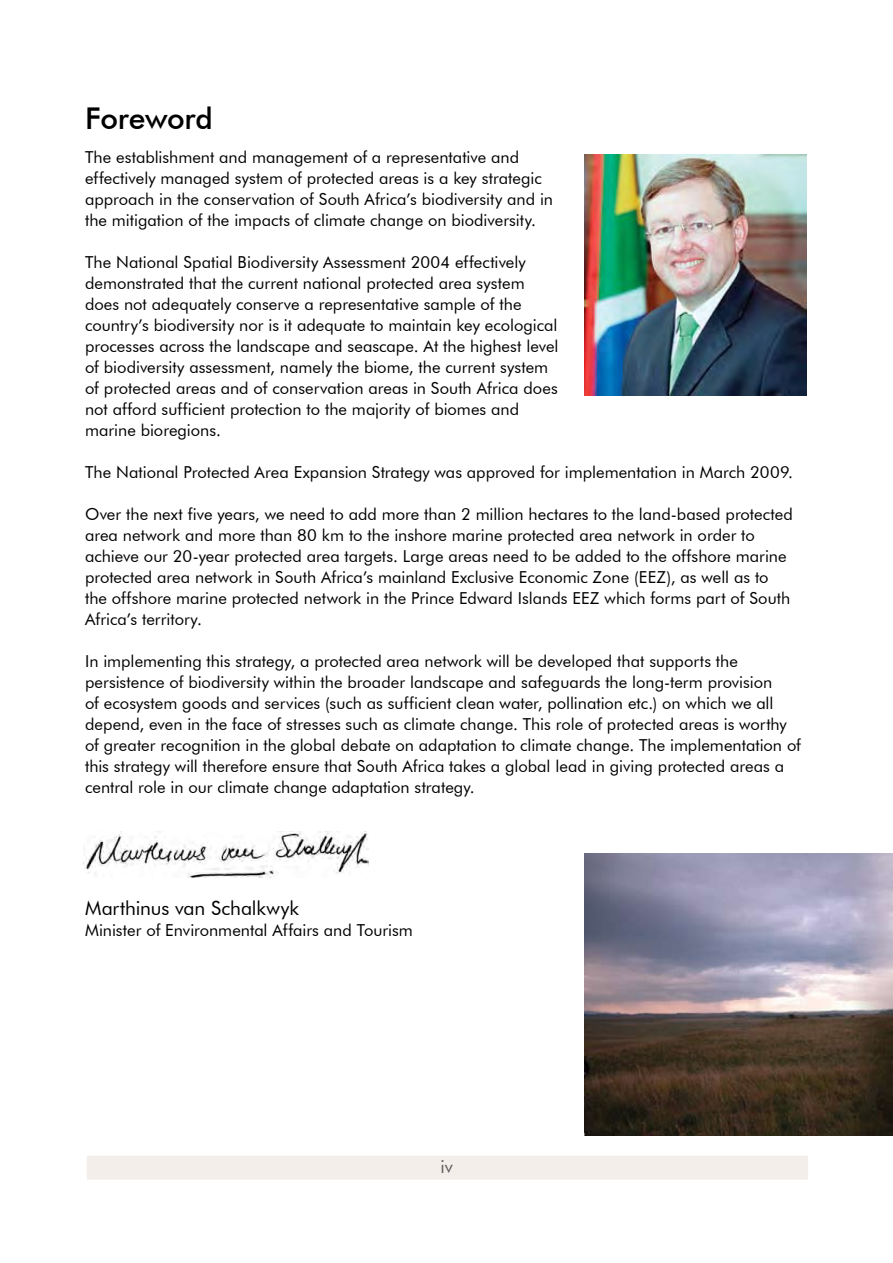
<style>
.page{position:relative;width:893px;height:1263px;background:#fff}
.page>*{position:absolute;margin:0;border:0;box-sizing:border-box;transform-origin:0 0}
.t1{font:500 30px "Futura BT";letter-spacing:-.01em;color:#000}
.t2{font:19.5px "Futura BT";letter-spacing:-.005em;color:#000}
.t3{font:18px "Futura BT";color:#58595b}
.t4{font:16.5px/21px "Futura BT";color:#000}
</style>
<div class="page">
<div style="left:86px;top:1155px;width:723px;height:25px;background:#f3eeea"></div>
<div style="left:85px;top:1154px;width:725px;height:27px;border:2px solid #fff"></div>
<img style="left:584px;top:154px;width:223px;height:242px">
<img style="left:84px;top:832px;width:285px;height:45px">
<img style="left:584px;top:854px;width:309px;height:281px">
<h1 class="t1" style="left:85px;top:100px;width:129px">Foreword</h1>
<p class="t4" style="left:85px;top:146px;width:469px">The establishment and management of a representative and effectively managed system of protected areas is a key strategic approach in the conservation of South Africa’s biodiversity and in the mitigation of the impacts of climate change on biodiversity.</p>
<p class="t4" style="left:85px;top:251px;width:475px">The National Spatial Biodiversity Assessment 2004 effectively demonstrated that the current national protected area system does not adequately conserve a representative sample of the country’s biodiversity nor is it adequate to maintain key ecological processes across the landscape and seascape. At the highest level of biodiversity assessment, namely the biome, the current system of protected areas and of conservation areas in South Africa does not afford sufficient protection to the majority of biomes and marine bioregions.</p>
<p class="t4" style="left:85px;top:461px;width:710px">The National Protected Area Expansion Strategy was approved for implementation in March 2009.</p>
<p class="t4" style="left:85px;top:503px;width:709px">Over the next five years, we need to add more than 2 million hectares to the land-based protected area network and more than 80 km to the inshore marine protected area network in order to achieve our 20-year protected area targets. Large areas need to be added to the offshore marine protected area network in South Africa’s mainland Exclusive Economic Zone (EEZ), as well as to the offshore marine protected network in the Prince Edward Islands EEZ which forms part of South Africa’s territory.</p>
<p class="t4" style="left:85px;top:650px;width:717px">In implementing this strategy, a protected area network will be developed that supports the persistence of biodiversity within the broader landscape and safeguards the long-term provision<br>of ecosystem goods and services (such as sufficient clean water, pollination etc.) on which we all depend, even in the face of stresses such as climate change. This role of protected areas is worthy of greater recognition in the global debate on adaptation to climate change. The implementation of this strategy will therefore ensure that South Africa takes a global lead in giving protected areas a central role in our climate change adaptation strategy.</p>
<p class="t2" style="left:85px;top:896px;width:216px">Marthinus van Schalkwyk</p>
<p class="t4" style="left:85px;top:920px;width:329px">Minister of Environmental Affairs and Tourism</p>
<p class="t3" style="left:441px;top:1155px;width:14px">iv</p>
</div>
